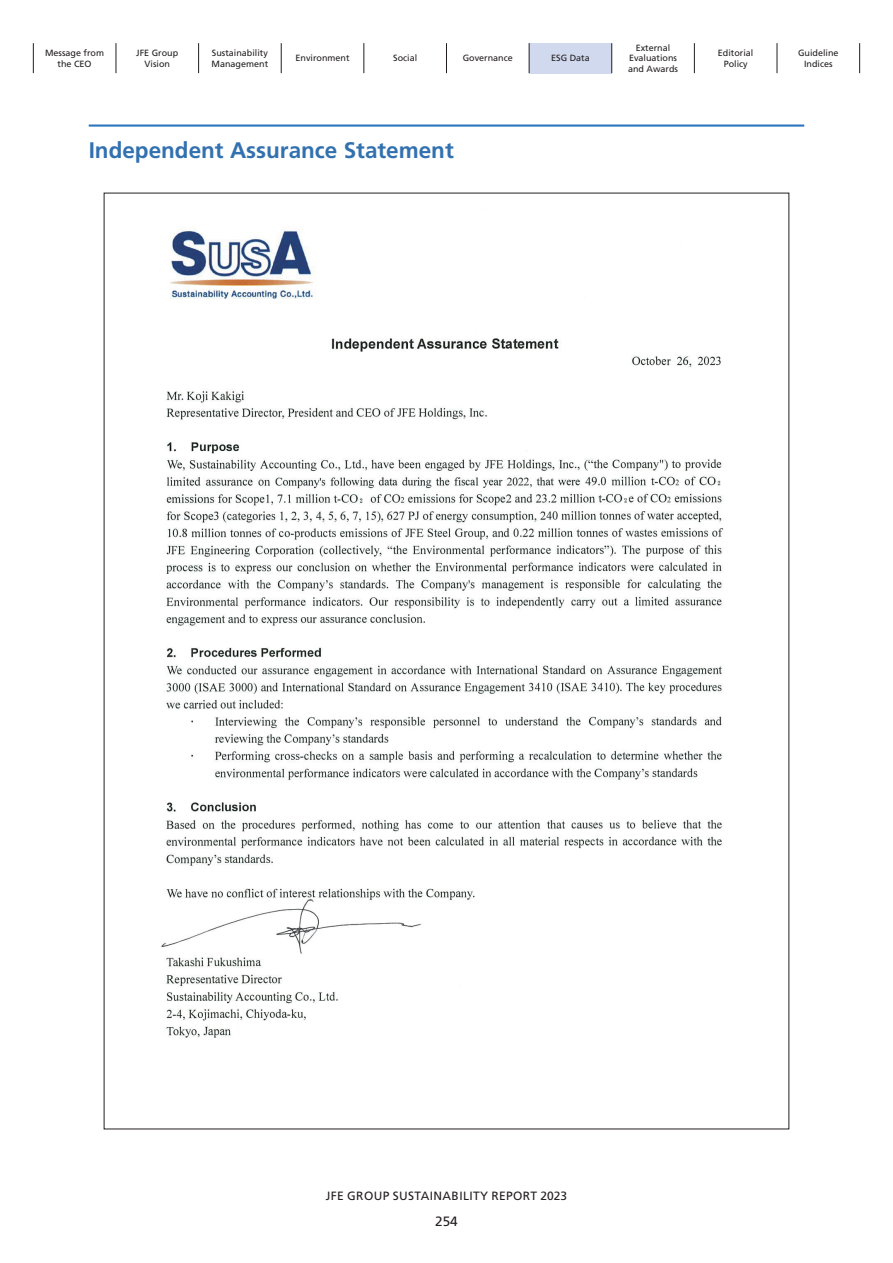
<style>
.page{position:relative;width:893px;height:1263px;background:#fff}
.page>*{position:absolute;margin:0;border:0;box-sizing:border-box;transform-origin:0 0}
.t1{font:700 22.5px "Frutiger";color:#3271af}
.t2{font:13.5px "Frutiger";color:#231f20}
.t3{font:12px "Frutiger";letter-spacing:.03em;color:#231f20}
.t4{font:9px/10.5px "Frutiger";color:#231f20;text-align:center}
</style>
<div class="page">
<div style="left:529px;top:43px;width:83px;height:30px;background:#d1d9ee"></div>
<hr style="left:33px;top:43px;width:1px;height:30px;background:#231f20">
<hr style="left:116px;top:43px;width:1px;height:30px;background:#231f20">
<hr style="left:198px;top:43px;width:1px;height:30px;background:#231f20">
<hr style="left:281px;top:43px;width:1px;height:30px;background:#231f20">
<hr style="left:364px;top:43px;width:1px;height:30px;background:#231f20">
<hr style="left:446px;top:43px;width:1px;height:30px;background:#231f20">
<hr style="left:529px;top:43px;width:1px;height:30px;background:#231f20">
<hr style="left:611px;top:43px;width:1px;height:30px;background:#231f20">
<hr style="left:694px;top:43px;width:1px;height:30px;background:#231f20">
<hr style="left:777px;top:43px;width:1px;height:30px;background:#231f20">
<hr style="left:859px;top:43px;width:1px;height:30px;background:#231f20">
<img style="left:161px;top:226px;width:563px;height:812px">
<hr style="left:89px;top:124px;width:715px;height:3px;background:#2e76bc">
<p class="t4" style="left:45px;top:48px;width:61px">Message from the CEO</p>
<p class="t4" style="left:136px;top:48px;width:44px">JFE Group<br>Vision</p>
<p class="t4" style="left:212px;top:48px;width:58px;text-align:left">Sustainability<br>Management</p>
<p class="t4" style="left:296px;top:53px;width:56px">Environment</p>
<p class="t4" style="left:393px;top:53px;width:26px">Social</p>
<p class="t4" style="left:463px;top:53px;width:52px">Governance</p>
<p class="t4" style="left:551px;top:53px;width:40px">ESG Data</p>
<p class="t4" style="left:628px;top:42px;width:52px">External<br>Evaluations and Awards</p>
<p class="t4" style="left:718px;top:48px;width:37px">Editorial<br>Policy</p>
<p class="t4" style="left:798px;top:48px;width:42px">Guideline<br>Indices</p>
<h1 class="t1" style="left:89px;top:137px;width:367px">Independent Assurance Statement</h1>
<h3 class="t3" style="left:326px;top:1188px;width:243px">JFE GROUP SUSTAINABILITY REPORT 2023</h3>
<h2 class="t2" style="left:435px;top:1214px;width:24px">254</h2>
</div>
